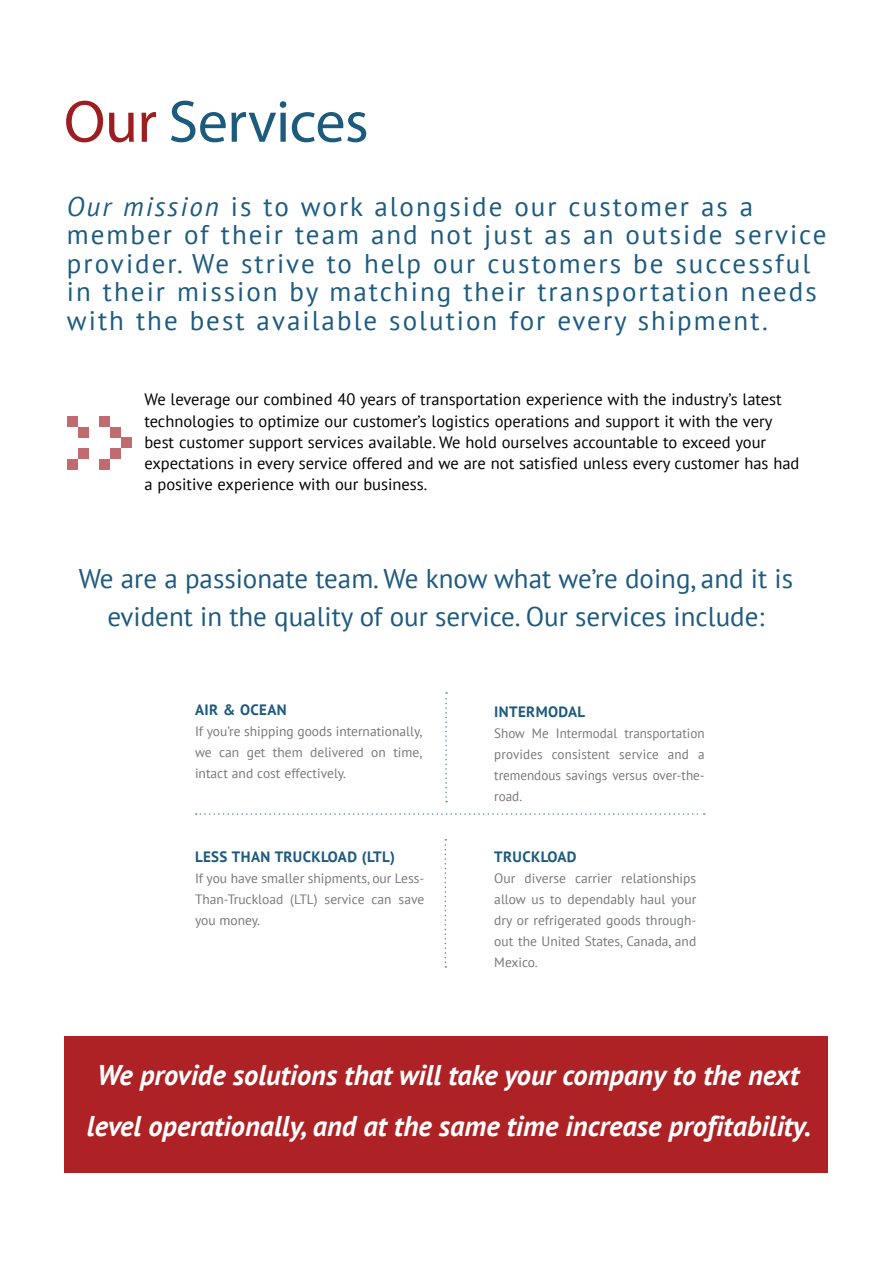
<style>
.page{position:relative;width:893px;height:1263px;background:#fff}
.page>*{position:absolute;margin:0;border:0;box-sizing:border-box;transform-origin:0 0}
.t1{font:60px "Myriad Pro";letter-spacing:-.01em;color:#1c5a7e}
.t2{font:italic 700 28.5px/51px "PT Sans";color:#fff;text-align:center}
.t3{font:27px/28.5px "PT Sans";letter-spacing:.075em;color:#1c5b7f}
.t4{font:27px/37.5px "PT Sans";color:#1c5a7e;text-align:center}
.t5{font:16.5px/21px "PT Sans";color:#000}
.t6{font:700 15px "PT Sans";letter-spacing:.025em;color:#1c5a7e}
.t7{font:13.5px/21px "PT Sans";color:#77787b;text-align:justify}
.s1{color:#9e1d20}
.s2{font-style:italic}
</style>
<div class="page">
<div style="left:64px;top:1036px;width:763px;height:136px;background:#ae2225"></div>
<svg style="left:445px;top:692px;width:2px;height:110px"></svg>
<svg style="left:196px;top:813px;width:509px;height:2px"></svg>
<svg style="left:445px;top:839px;width:1px;height:129px"></svg>
<div style="left:67px;top:417px;width:11px;height:10px;background:#c06c6e"></div>
<div style="left:67px;top:460px;width:11px;height:10px;background:#c06c6e"></div>
<div style="left:78px;top:427px;width:11px;height:10px;background:#c06c6e"></div>
<div style="left:78px;top:449px;width:11px;height:10px;background:#c06c6e"></div>
<div style="left:110px;top:427px;width:11px;height:10px;background:#c06c6e"></div>
<div style="left:110px;top:449px;width:11px;height:10px;background:#c06c6e"></div>
<div style="left:121px;top:438px;width:10px;height:10px;background:#c06c6e"></div>
<div style="left:99px;top:417px;width:11px;height:10px;background:#c06c6e"></div>
<div style="left:99px;top:460px;width:11px;height:10px;background:#c06c6e"></div>
<h1 class="t1" style="left:64px;top:85px;width:306px"><span class="s1">Our</span> Services</h1>
<p class="t3" style="left:67px;top:191px;width:761px"><span class="s2">Our mission</span> is to work alongside our customer as a member of their team and not just as an outside service provider. We strive to help our customers be successful in their mission by matching their transportation needs with the best available solution for every shipment.</p>
<p class="t5" style="left:144px;top:389px;width:657px">We leverage our combined 40 years of transportation experience with the industry’s latest technologies to optimize our customer’s logistics operations and support it with the very best customer support services available. We hold ourselves accountable to exceed your expectations in every service offered and we are not satisfied unless every customer has had a positive experience with our business.</p>
<h3 class="t4" style="left:79px;top:559px;width:716px">We are a passionate team. We know what we’re doing, and it is evident in the quality of our service. Our services include:</h3>
<p class="t6" style="left:195px;top:700px;width:93px">AIR &amp; OCEAN</p>
<p class="t7" style="left:195px;top:721px;width:229px">If you’re shipping goods internationally, we can get them delivered on time, intact and cost effectively.</p>
<p class="t6" style="left:195px;top:846px;width:202px">LESS THAN TRUCKLOAD (LTL)</p>
<p class="t7" style="left:195px;top:867px;width:231px">If you have smaller shipments, our Less-Than-Truckload (LTL) service can save you money.</p>
<p class="t6" style="left:494px;top:701px;width:93px">INTERMODAL</p>
<p class="t7" style="left:494px;top:722px;width:212px">Show Me Intermodal transportation provides consistent service and a tremendous savings versus over-the&shy;road.</p>
<p class="t6" style="left:494px;top:846px;width:84px">TRUCKLOAD</p>
<p class="t7" style="left:494px;top:867px;width:203px">Our diverse carrier relationships allow us to dependably haul your dry or refrigerated goods through&shy;out the United States, Canada, and Mexico.</p>
<h2 class="t2" style="left:87px;top:1049px;width:726px">We provide solutions that will take your company to the next level operationally, and at the same time increase profitability.</h2>
</div>
